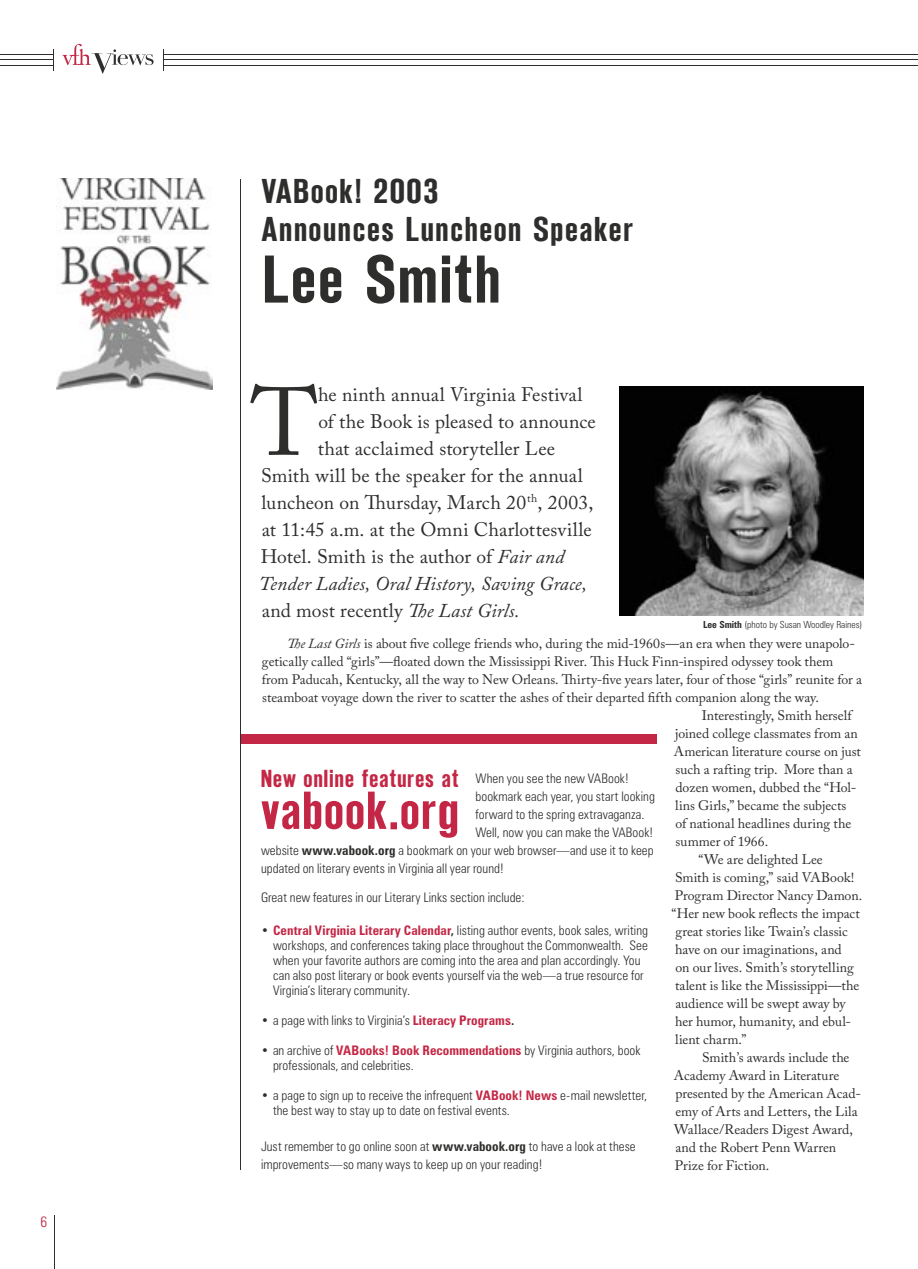
<style>
.page{position:relative;width:918px;height:1269px;background:#fff}
.page>*{position:absolute;margin:0;border:0;box-sizing:border-box;transform-origin:0 0}
.t1{font:95.4px "Adobe Caslon Pro";color:#2e2e2d}
.t2{font:61.5px "Tanek";letter-spacing:-.005em;color:#2e2e2d;scale:1.1 1}
.t3{font:48.75px "Tanek";letter-spacing:-.005em;color:#c42745;scale:1.1 1}
.t4{font:31.5px/37.8px "Tanek";letter-spacing:.01em;color:#2e2e2d;scale:1.1 1}
.t5{font:22.5px "Tanek";color:#c42745;scale:1.1 1}
.t6{font:19.5px/27px "Adobe Caslon Pro";letter-spacing:.01em;color:#2e2e2d}
.t7{font:300 condensed 15px "Zurich BT";color:#c42745}
.t8{font:13.8px/18px "Adobe Caslon Pro";color:#2e2e2d}
.t9{font:300 condensed 13.2px/15px "Zurich BT";letter-spacing:.005em;color:#2e2e2d}
.t10{font:300 condensed 9.75px "Zurich BT";color:#2e2e2d}
.s1{font-style:italic}
.s2{font-weight:700}
.s3{font-weight:700;color:#c42745}
</style>
<div class="page">
<hr style="left:0;top:54px;width:54px;height:1px;background:#2e2e2d">
<hr style="left:0;top:59px;width:54px;height:1px;background:#2e2e2d">
<hr style="left:0;top:65px;width:54px;height:1px;background:#2e2e2d">
<svg style="left:163px;top:49px;width:1px;height:22px"></svg>
<hr style="left:164px;top:54px;width:754px;height:1px;background:#2e2e2d">
<hr style="left:164px;top:59px;width:754px;height:1px;background:#2e2e2d">
<hr style="left:164px;top:65px;width:754px;height:1px;background:#2e2e2d">
<hr style="left:54px;top:1215px;width:1px;height:54px;background:#2e2e2d">
<svg style="left:62px;top:44px;width:92px;height:30px"></svg>
<img style="left:57px;top:178px;width:155px;height:212px">
<img style="left:620px;top:386px;width:244px;height:229px">
<hr style="left:240px;top:180px;width:1px;height:990px;background:#2e2e2d">
<div style="left:241px;top:735px;width:415px;height:9px;background:#c42745"></div>
<p class="t7" style="left:40px;top:1212px;width:8px">6</p>
<h3 class="t4" style="left:262px;top:174px;width:339px">VABook! 2003<br>Announces Luncheon Speaker</h3>
<h2 class="t2" style="left:262px;top:249px;width:220px">Lee Smith</h2>
<h1 class="t1" style="left:251px;top:366px;width:69px">T</h1>
<h3 class="t6" style="left:318px;top:381px;width:266px">he ninth annual Virginia Festival</h3>
<h3 class="t6" style="left:318px;top:408px;width:279px">of the Book is pleased to announce</h3>
<h3 class="t6" style="left:318px;top:435px;width:239px">that acclaimed storyteller Lee</h3>
<h3 class="t6" style="left:261px;top:462px;width:323px">Smith will be the speaker for the annual</h3>
<h3 class="t6" style="left:262px;top:489px;width:100px">luncheon on</h3>
<h3 class="t6" style="left:259px;top:489px;width:336px;text-indent:127px">ursday, March 20<sup>th</sup>, 2003, at 11:45 a.m. at the Omni Charlottesville Hotel. Smith is the author of <span class="s1">Fair and Tender Ladies, Oral History, Saving Grace, </span>and most recently <span class="s1">e Last Girls.</span></h3>
<p class="t8" style="left:262px;top:634px;width:595px;text-indent:39px"><span class="s1">e Last Girls</span> is about five college friends who, during the mid-1960s—an era when they were unapolo&shy;getically called “girls”—floated down the Mississippi River.</p>
<p class="t10" style="left:703px;top:618px;width:161px"><span class="s2">Lee Smith</span> (photo by Susan Woodley Raines)</p>
<p class="t8" style="left:606px;top:652px;width:229px">is Huck Finn-inspired odyssey took them</p>
<p class="t8" style="left:262px;top:670px;width:298px">from Paducah, Kentucky, all the way to New Orleans.</p>
<p class="t8" style="left:262px;top:670px;width:601px;text-indent:315px">irty-five years later, four of those “girls” reunite for a steamboat voyage down the river to scatter the ashes of their departed fifth companion along the way.</p>
<h3 class="t5" style="left:260px;top:767px;width:182px">New online features at</h3>
<h3 class="t3" style="left:260px;top:787px;width:183px">vabook.org</h3>
<p class="t9" style="left:476px;top:770px;width:155px">When you see the new VABook!</p>
<p class="t9" style="left:476px;top:788px;width:181px">bookmark each year, you start looking</p>
<p class="t9" style="left:476px;top:806px;width:170px">forward to the spring extravaganza.</p>
<p class="t9" style="left:476px;top:824px;width:179px">Well, now you can make the VABook!</p>
<p class="t9" style="left:261px;top:842px;width:394px">website <span class="s2">www.vabook.org</span> a bookmark on your web browser—and use it to keep</p>
<p class="t9" style="left:261px;top:860px;width:244px">updated on literary events in Virginia all year round!</p>
<p class="t9" style="left:261px;top:889px;width:265px">Great new features in our Literary Links section include:</p>
<p class="t9" style="left:273px;top:923px;width:377px;text-indent:-12px"><span class="s2">•</span> <span class="s3">Central Virginia Literary Calendar</span><span class="s2">,</span> listing author events, book sales, writing workshops, and conferences taking place throughout the Commonwealth. See when your favorite authors are coming into the area and plan accordingly. You can also post literary or book events yourself via the web—a true resource for Virginia’s literary community.</p>
<p class="t9" style="left:261px;top:1013px;width:255px"><span class="s2">•</span> a page with links to Virginia’s <span class="s3">Literacy Programs</span><span class="s2">.</span></p>
<p class="t9" style="left:273px;top:1043px;width:369px;text-indent:-12px"><span class="s2">•</span> an archive of <span class="s3">VABooks! Book Recommendations</span> by Virginia authors, book professionals, and celebrities.</p>
<p class="t9" style="left:273px;top:1088px;width:376px;text-indent:-12px"><span class="s2">•</span> a page to sign up to receive the infrequent <span class="s3">VABook! News</span> e-mail newsletter, the best way to stay up to date on festival events.</p>
<p class="t9" style="left:261px;top:1137px;width:376px;line-height:18px">Just remember to go online soon at <span class="s2">www.vabook.org</span> to have a look at these improvements—so many ways to keep up on your reading!</p>
<p class="t8" style="left:702px;top:706px;width:152px">Interestingly, Smith herself</p>
<p class="t8" style="left:675px;top:724px;width:184px">joined college classmates from an</p>
<p class="t8" style="left:674px;top:742px;width:189px">American literature course on just</p>
<p class="t8" style="left:676px;top:760px;width:179px">such a rafting trip. More than a</p>
<p class="t8" style="left:676px;top:778px;width:182px">dozen women, dubbed the “Hol-</p>
<p class="t8" style="left:675px;top:796px;width:173px">lins Girls,” became the subjects</p>
<p class="t8" style="left:675px;top:814px;width:177px">of national headlines during the</p>
<p class="t8" style="left:676px;top:832px;width:94px">summer of 1966.</p>
<p class="t8" style="left:699px;top:850px;width:126px">“We are delighted Lee</p>
<p class="t8" style="left:675px;top:868px;width:181px">Smith is coming,” said VABook!</p>
<p class="t8" style="left:675px;top:886px;width:189px">Program Director Nancy Damon.</p>
<p class="t8" style="left:672px;top:904px;width:190px">“Her new book reflects the impact</p>
<p class="t8" style="left:675px;top:922px;width:174px">great stories like Twain’s classic</p>
<p class="t8" style="left:675px;top:940px;width:168px">have on our imaginations, and</p>
<p class="t8" style="left:675px;top:958px;width:180px">on our lives. Smith’s storytelling</p>
<p class="t8" style="left:675px;top:976px;width:186px">talent is like the Mississippi—the</p>
<p class="t8" style="left:675px;top:994px;width:172px">audience will be swept away by</p>
<p class="t8" style="left:675px;top:1012px;width:177px">her humor, humanity, and ebul-</p>
<p class="t8" style="left:675px;top:1030px;width:73px">lient charm.”</p>
<p class="t8" style="left:702px;top:1048px;width:149px">Smith’s awards include the</p>
<p class="t8" style="left:674px;top:1066px;width:167px">Academy Award in Literature</p>
<p class="t8" style="left:675px;top:1084px;width:187px">presented by the American Acad-</p>
<p class="t8" style="left:676px;top:1102px;width:184px">emy of Arts and Letters, the Lila</p>
<p class="t8" style="left:674px;top:1120px;width:180px">Wallace/Readers Digest Award,</p>
<p class="t8" style="left:675px;top:1138px;width:162px">and the Robert Penn Warren</p>
<p class="t8" style="left:675px;top:1156px;width:96px">Prize for Fiction.</p>
</div>
